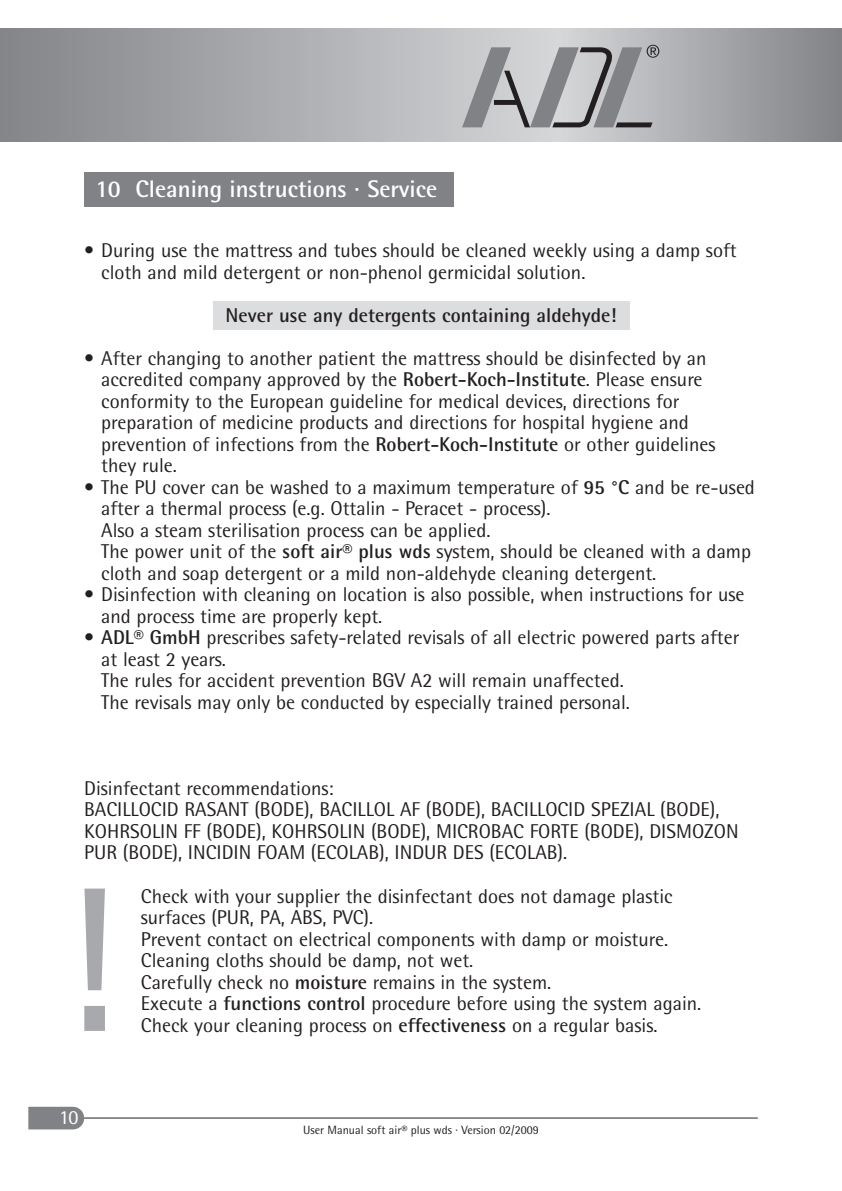
<style>
.page{position:relative;width:842px;height:1191px;background:#fff}
.page>*{position:absolute;margin:0;border:0;box-sizing:border-box;transform-origin:0 0}
.t1{font:700 206.2px "Rotis Semi Sans";color:#a8a9ad;scale:.83 1}
.t2{font:700 24px "Rotis Semi Sans";color:#fff}
.t3{font:20px/21.6px "Rotis Semi Sans";color:#231f20}
.t4{font:700 20px "Rotis Semi Sans";color:#231f20}
.t5{font:20px "Rotis Semi Sans";color:#fff}
.t6{font:12px "Rotis Semi Sans";color:#231f20}
.s1{font-weight:700}
</style>
<div class="page">
<div style="left:0;top:28px;width:558px;height:114px;background:linear-gradient(to right,#828488,#d5d6d8)"></div>
<div style="left:558px;top:28px;width:284px;height:114px;background:linear-gradient(to right,#d6d6d9,#808286)"></div>
<svg style="left:462px;top:45px;width:197px;height:82px;background:#a6a7a9"></svg>
<svg style="left:28px;top:1106px;width:56px;height:23px"></svg>
<hr style="left:84px;top:1117px;width:674px;height:1px;background:#231f20">
<div style="left:84px;top:173px;width:370px;height:34px;background:#808285"></div>
<div style="left:213px;top:301px;width:416px;height:28px;background:#dcdddf"></div>
<p class="t2" style="left:96px;top:181px;width:343px">10 Cleaning instructions · Service</p>
<p class="t3" style="left:101px;top:242px;width:637px;text-indent:-17px">• During use the mattress and tubes should be cleaned weekly using a damp soft cloth and mild detergent or non-phenol germicidal solution.</p>
<p class="t4" style="left:226px;top:308px;width:392px">Never use any detergents containing aldehyde!</p>
<p class="t3" style="left:101px;top:349px;width:616px;text-indent:-17px">• After changing to another patient the mattress should be disinfected by an accredited company approved by the <span class="s1">Robert-Koch-Institute</span>. Please ensure conformity to the European guideline for medical devices, directions for preparation of medicine products and directions for hospital hygiene and prevention of infections from the <span class="s1">Robert-Koch-Institute</span> or other guidelines they rule.</p>
<p class="t3" style="left:101px;top:478px;width:655px;text-indent:-17px">• The PU cover can be washed to a maximum temperature of <span class="s1">95 °C</span> and be re-used after a thermal process (e.g. Ottalin - Peracet - process).<br>Also a steam sterilisation process can be applied.<br>The power unit of the <span class="s1">soft air® plus wds</span> system, should be cleaned with a damp cloth and soap detergent or a mild non-aldehyde cleaning detergent.</p>
<p class="t3" style="left:101px;top:586px;width:645px;text-indent:-17px">• Disinfection with cleaning on location is also possible, when instructions for use and process time are properly kept.</p>
<p class="t3" style="left:101px;top:629px;width:640px;text-indent:-17px">• <span class="s1">ADL® GmbH</span> prescribes safety-related revisals of all electric powered parts after at least 2 years.<br>The rules for accident prevention BGV A2 will remain unaffected.<br>The revisals may only be conducted by especially trained personal.</p>
<p class="t3" style="left:84px;top:779px;width:656px">Disinfectant recommendations:<br>BACILLOCID RASANT (BODE), BACILLOL AF (BODE), BACILLOCID SPEZIAL (BODE), KOHRSOLIN FF (BODE), KOHRSOLIN (BODE), MICROBAC FORTE (BODE), DISMOZON PUR (BODE), INCIDIN FOAM (ECOLAB), INDUR DES (ECOLAB).</p>
<p class="t3" style="left:141px;top:887px;width:562px">Check with your supplier the disinfectant does not damage plastic surfaces (PUR, PA, ABS, PVC).<br>Prevent contact on electrical components with damp or moisture.<br>Cleaning cloths should be damp, not wet.<br>Carefully check no <span class="s1">moisture</span> remains in the system.<br>Execute a <span class="s1">functions control</span> procedure before using the system again.</p>
<h1 class="t1" style="left:63px;top:888px;width:62px">!</h1>
<p class="t3" style="left:141px;top:1016px;width:518px">Check your cleaning process on <span class="s1">effectiveness</span> on a regular basis.</p>
<p class="t5" style="left:59px;top:1110px;width:21px">10</p>
<p class="t6" style="left:303px;top:1126px;width:237px">User Manual soft air® plus wds · Version 02/2009</p>
</div>
